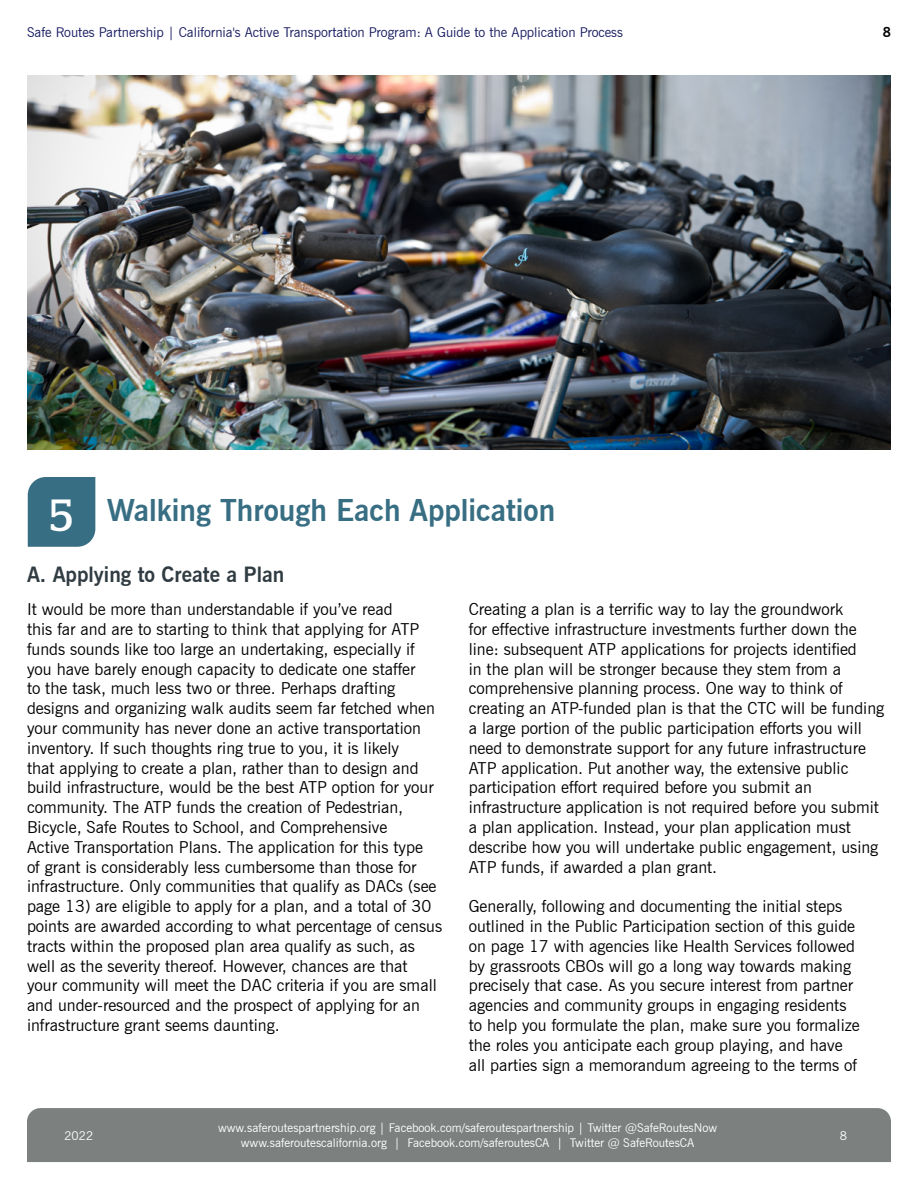
<style>
.page{position:relative;width:918px;height:1188px;background:#fff}
.page>*{position:absolute;margin:0;border:0;box-sizing:border-box;transform-origin:0 0}
.t1{font:700 30px "News Gothic BT";color:#386e83}
.t2{font:700 21px "News Gothic BT";color:#303c42}
.t3{font:16.5px/19.8px "News Gothic BT";color:#000}
.t4{font:13.5px "News Gothic BT";color:#171b60}
.t5{font:700 13.5px "News Gothic BT";color:#000}
.t6{font:12px/14.4px "News Gothic BT";color:#fff;text-align:center}
.s1{font-family:"Stag";font-weight:400;font-size:45px;color:#fff}
</style>
<div class="page">
<div style="left:27px;top:1108px;width:864px;height:54px;background:#7c8180"></div>
<div style="left:28px;top:477px;width:67px;height:70px;background:#386e83"></div>
<img style="left:28px;top:76px;width:863px;height:374px">
<p class="t4" style="left:27px;top:24px;width:598px">Safe Routes Partnership | California's Active Transportation Program: A Guide to the Application Process</p>
<p class="t5" style="left:883px;top:24px;width:10px">8</p>
<h1 class="t1" style="left:50px;top:492px;width:507px"><span class="s1">5</span> Walking Through Each Application</h1>
<p class="t2" style="left:27px;top:562px;width:259px">A. Applying to Create a Plan</p>
<p class="t3" style="left:27px;top:599px;width:417px">It would be more than understandable if you’ve read<br>this far and are to starting to think that applying for ATP funds sounds like too large an undertaking, especially if you have barely enough capacity to dedicate one staffer<br>to the task, much less two or three. Perhaps drafting designs and organizing walk audits seem far fetched when your community has never done an active transportation inventory. If such thoughts ring true to you, it is likely<br>that applying to create a plan, rather than to design and build infrastructure, would be the best ATP option for your community. The ATP funds the creation of Pedestrian, Bicycle, Safe Routes to School, and Comprehensive<br>Active Transportation Plans. The application for this type<br>of grant is considerably less cumbersome than those for infrastructure. Only communities that qualify as DACs (see page 13) are eligible to apply for a plan, and a total of 30 points are awarded according to what percentage of census tracts within the proposed plan area qualify as such, as well as the severity thereof. However, chances are that<br>your community will meet the DAC criteria if you are small and under-resourced and the prospect of applying for an infrastructure grant seems daunting.</p>
<p class="t3" style="left:469px;top:599px;width:417px">Creating a plan is a terrific way to lay the groundwork<br>for effective infrastructure investments further down the line: subsequent ATP applications for projects identified<br>in the plan will be stronger because they stem from a comprehensive planning process. One way to think of creating an ATP-funded plan is that the CTC will be funding a large portion of the public participation efforts you will need to demonstrate support for any future infrastructure ATP application. Put another way, the extensive public participation effort required before you submit an infrastructure application is not required before you submit a plan application. Instead, your plan application must describe how you will undertake public engagement, using ATP funds, if awarded a plan grant.</p>
<p class="t3" style="left:469px;top:896px;width:393px">Generally, following and documenting the initial steps outlined in the Public Participation section of this guide on page 17 with agencies like Health Services followed by grassroots CBOs will go a long way towards making precisely that case. As you secure interest from partner agencies and community groups in engaging residents to help you formulate the plan, make sure you formalize the roles you anticipate each group playing, and have all parties sign a memorandum agreeing to the terms of</p>
<p class="t6" style="left:218px;top:1121px;width:501px">www.saferoutespartnership.org | Facebook.com/saferoutespartnership | Twitter @SafeRoutesNow www.saferoutescalifornia.org | Facebook.com/saferoutesCA | Twitter @ SafeRoutesCA</p>
<p class="t6" style="left:64px;top:1129px;width:30px">2022</p>
<p class="t6" style="left:840px;top:1128px;width:9px">8</p>
</div>
